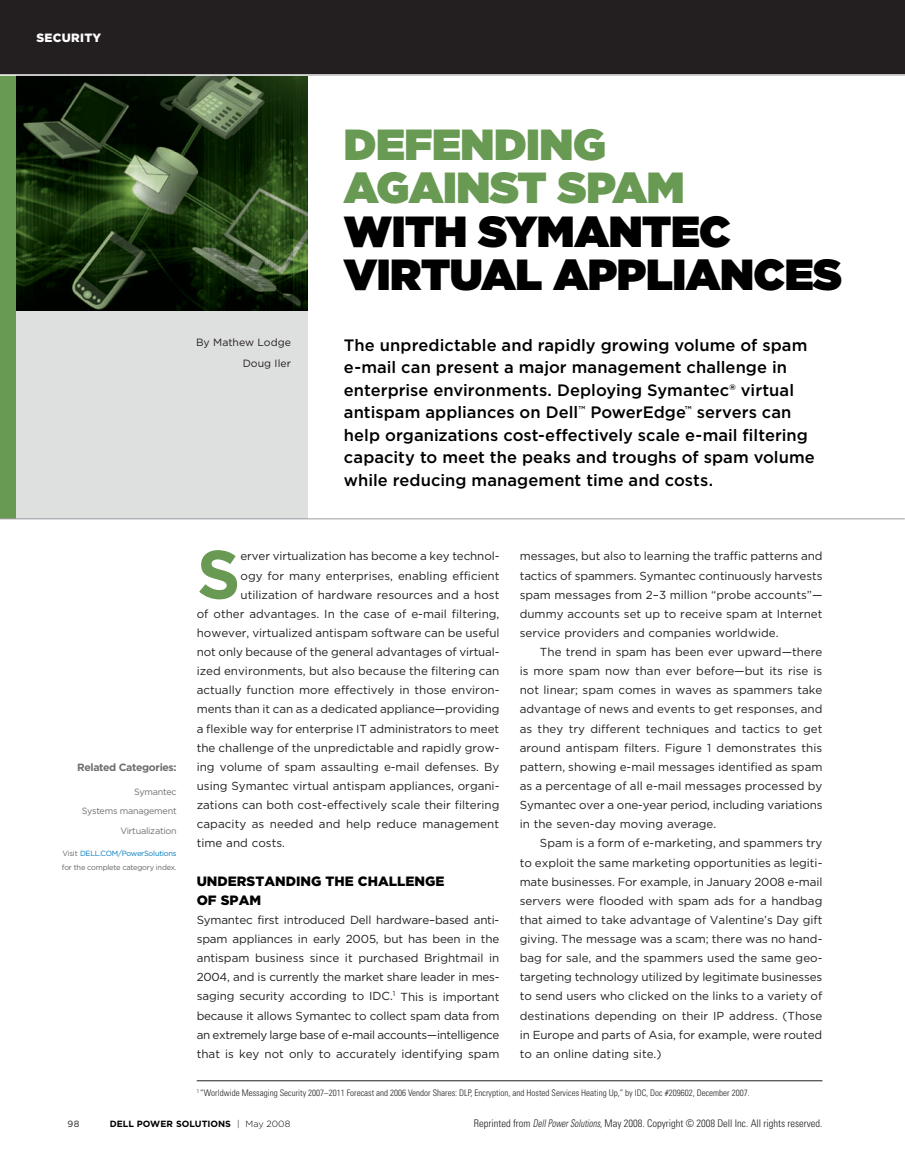
<style>
.page{position:relative;width:905px;height:1175px;background:#fff}
.page>*{position:absolute;margin:0;border:0;box-sizing:border-box;transform-origin:0 0}
.t1{font:700 68.4px "Gotham";color:#699a54}
.t2{font:900 43.5px/43.5px "Gotham";letter-spacing:-.01em;color:#000}
.t3{font:900 43.5px/43.5px "Gotham";letter-spacing:-.01em;color:#699a54}
.t4{font:500 16.5px/22.5px "Gotham";letter-spacing:.005em;color:#000}
.t5{font:900 13.5px/19.2px "Gotham";color:#000}
.t6{font:900 12px "Gotham";letter-spacing:.025em;color:#fff}
.t7{font:11.7px/19px "Gotham";color:#231f20;text-align:justify}
.t8{font:11.7px/19px "Gotham";letter-spacing:-.02em;color:#231f20}
.t9{font:300 condensed 10.5px "Univers LT Std";color:#231f20}
.t10{font:10.5px/21px "Gotham";color:#231f20;text-align:right}
.t11{font:700 10.5px "Gotham";letter-spacing:-.03em;color:#6d6f71}
.t12{font:300 condensed 9px "Univers LT Std";color:#231f20}
.t13{font:9px/19.5px "Gotham";letter-spacing:-.025em;color:#6d6f71;text-align:right}
.t14{font:700 9px "Gotham";color:#000}
.t15{font:9px "Gotham";color:#231f20}
.t16{font:7.5px/13.5px "Gotham";letter-spacing:-.03em;color:#636466}
.s1{color:#007ac3}
.s2{font-weight:300}
.s3{font-style:italic}
</style>
<div class="page">
<div style="left:0;top:0;width:904px;height:75px;background:#231f20"></div>
<div style="left:0;top:286px;width:307px;height:233px;background:#dedfdf"></div>
<img style="left:15px;top:76px;width:292px;height:235px">
<div style="left:0;top:75px;width:15px;height:444px;background:#699a54"></div>
<hr style="left:0;top:518px;width:904px;height:1px;background:#9b9ca3">
<hr style="left:0;top:74px;width:904px;height:2px;background:#fff">
<hr style="left:197px;top:1080px;width:625px;height:1px;background:#231f20">
<p class="t6" style="left:36px;top:29px;width:66px">SECURITY</p>
<p class="t10" style="left:196px;top:331px;width:96px">By Mathew Lodge<br>Doug Iler</p>
<h2 class="t3" style="left:344px;top:122px;width:342px">DEFENDING<br>AGAINST SPAM</h2>
<h2 class="t2" style="left:344px;top:209px;width:499px">WITH SYMANTEC<br>VIRTUAL APPLIANCES</h2>
<p class="t4" style="left:344px;top:333px;width:472px">The unpredictable and rapidly growing volume of spam e-mail can present a major management challenge in enterprise environments. Deploying Symantec® virtual antispam appliances on Dell<sup>™</sup> PowerEdge<sup>™</sup> servers can help organizations cost-effectively scale e-mail filtering capacity to meet the peaks and troughs of spam volume while reducing management time and costs.</p>
<p class="t11" style="left:77px;top:760px;width:101px">Related Categories:</p>
<p class="t13" style="left:82px;top:781px;width:96px">Symantec<br>Systems management<br>Virtualization</p>
<p class="t16" style="left:62px;top:846px;width:116px">Visit <span class="s1">DELL.COM/PowerSolutions </span>for the complete category index.</p>
<h1 class="t1" style="left:197px;top:529px;width:45px">S</h1>
<p class="t7" style="left:240px;top:546px;width:260px">erver virtualization has become a key technol-</p>
<p class="t7" style="left:240px;top:565px;width:260px">ogy for many enterprises, enabling efficient</p>
<p class="t7" style="left:240px;top:585px;width:260px">utilization of hardware resources and a host</p>
<p class="t7" style="left:197px;top:604px;width:304px">of other advantages. In the case of e-mail filtering,</p>
<p class="t7" style="left:197px;top:623px;width:304px">however, virtualized antispam software can be useful</p>
<p class="t7" style="left:197px;top:642px;width:304px">not only because of the general advantages of virtual-</p>
<p class="t7" style="left:197px;top:661px;width:304px">ized environments, but also because the filtering can</p>
<p class="t7" style="left:197px;top:680px;width:304px">actually function more effectively in those environ-</p>
<p class="t7" style="left:197px;top:699px;width:304px">ments than it can as a dedicated appliance—providing</p>
<p class="t7" style="left:197px;top:718px;width:304px">a flexible way for enterprise IT administrators to meet</p>
<p class="t7" style="left:197px;top:738px;width:304px">the challenge of the unpredictable and rapidly grow-</p>
<p class="t7" style="left:197px;top:757px;width:304px">ing volume of spam assaulting e-mail defenses. By</p>
<p class="t7" style="left:197px;top:776px;width:304px">using Symantec virtual antispam appliances, organi-</p>
<p class="t7" style="left:197px;top:795px;width:304px">zations can both cost-effectively scale their filtering</p>
<p class="t7" style="left:197px;top:814px;width:304px">capacity as needed and help reduce management</p>
<p class="t7" style="left:197px;top:833px;width:90px">time and costs.</p>
<p class="t5" style="left:197px;top:871px;width:249px">UNDERSTANDING THE CHALLENGE<br>OF SPAM</p>
<p class="t8" style="left:197px;top:910px;width:304px">Symantec first introduced Dell hardware–based anti&shy;spam appliances in early 2005, but has been in the antispam business since it purchased Brightmail in 2004, and is currently the market share leader in mes&shy;saging security according to IDC.<sup>1</sup> This is important because it allows Symantec to collect spam data from an extremely large base of e-mail accounts—intelligence that is key not only to accurately identifying spam</p>
<p class="t7" style="left:519px;top:546px;width:304px">messages, but also to learning the traffic patterns and tactics of spammers. Symantec continuously harvests spam messages from 2–3 million “probe accounts”— dummy accounts set up to receive spam at Internet service providers and companies worldwide.</p>
<p class="t7" style="left:519px;top:642px;width:304px;text-indent:20px">The trend in spam has been ever upward—there is more spam now than ever before—but its rise is not linear; spam comes in waves as spammers take advantage of news and events to get responses, and as they try different techniques and tactics to get around antispam filters. Figure 1 demonstrates this pattern, showing e-mail messages identified as spam as a percentage of all e-mail messages processed by Symantec over a one-year period, including variations in the seven-day moving average.</p>
<p class="t7" style="left:519px;top:833px;width:304px;text-indent:20px">Spam is a form of e-marketing, and spammers try to exploit the same marketing opportunities as legiti&shy;mate businesses. For example, in January 2008 e-mail servers were flooded with spam ads for a handbag that aimed to take advantage of Valentine’s Day gift giving. The message was a scam; there was no hand&shy;bag for sale, and the spammers used the same geo&shy;targeting technology utilized by legitimate businesses to send users who clicked on the links to a variety of destinations depending on their IP address. (Those in Europe and parts of Asia, for example, were routed to an online dating site.)</p>
<p class="t12" style="left:197px;top:1087px;width:554px"><sup>1</sup> “Worldwide Messaging Security 2007–2011 Forecast and 2006 Vendor Shares: DLP, Encryption, and Hosted Services Heating Up,” by IDC, Doc #209602, December 2007.</p>
<p class="t15" style="left:68px;top:1118px;width:13px">98</p>
<p class="t14" style="left:110px;top:1117px;width:182px">DELL POWER SOLUTIONS <span class="s2">| May 2008</span></p>
<p class="t9" style="left:474px;top:1117px;width:350px">Reprinted from <span class="s3">Dell Power Solutions</span>, May 2008. Copyright © 2008 Dell Inc. All rights reserved.</p>
</div>
